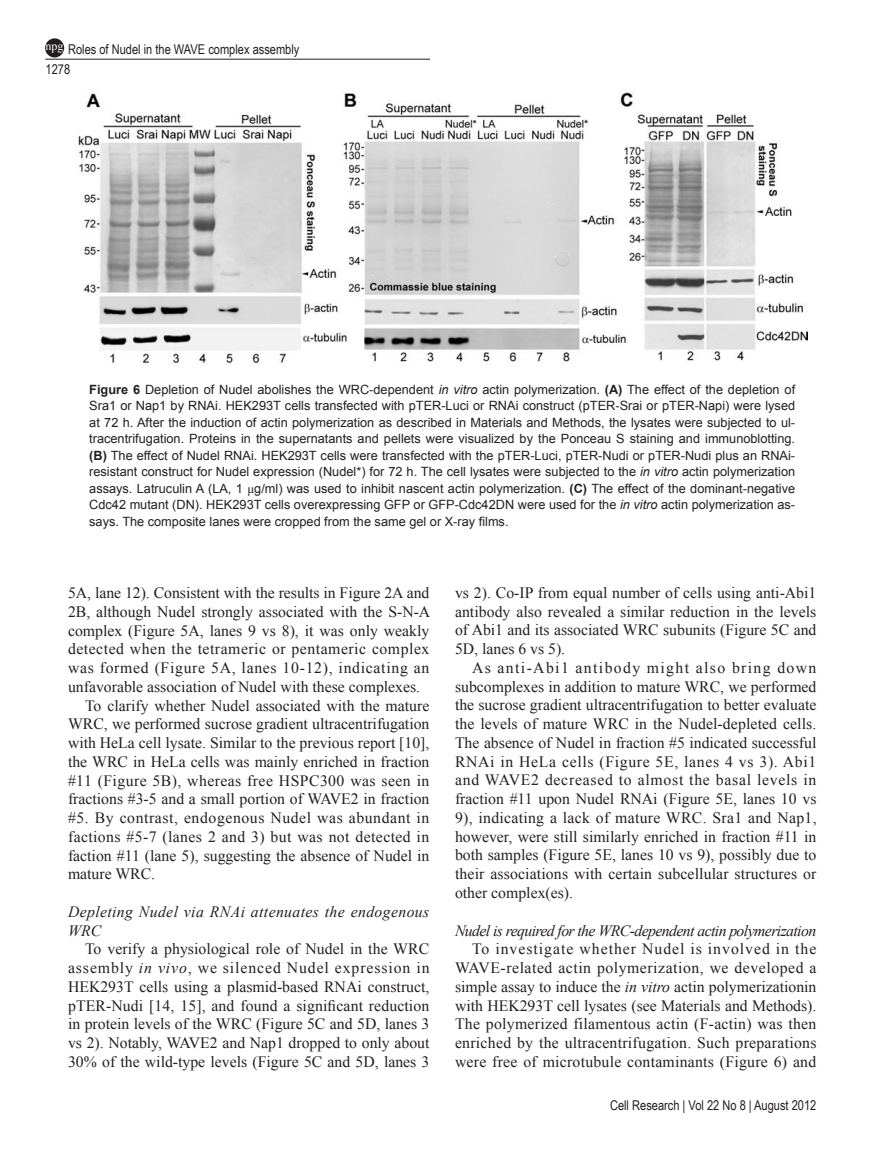
<style>
.page{position:relative;width:893px;height:1170px;background:#fff}
.page>*{position:absolute;margin:0;border:0;box-sizing:border-box;transform-origin:0 0}
.t1{font:15.75px/18.8px "Times New Roman";color:#231f20;text-align:justify}
.t2{font:15.75px "Times New Roman";letter-spacing:.025em;color:#231f20}
.t3{font:italic 15.75px "Times New Roman";letter-spacing:-.035em;color:#231f20}
.t4{font:italic 15.75px/18.8px "Times New Roman";letter-spacing:.025em;color:#231f20}
.t5{font:15.75px "Times New Roman";letter-spacing:.03em;color:#231f20}
.t6{font:15.75px "Times New Roman";letter-spacing:.045em;color:#231f20}
.t7{font:15.75px "Times New Roman";letter-spacing:.035em;color:#231f20}
.t8{font:13.5px/19.8px "Arial Narrow";color:#231f20}
.t9{font:12.75px/16.5px "Arial";color:#231f20;text-align:justify}
.t10{font:12px "Times New Roman";color:#fff}
.s1{font-weight:700}
.s2{font-style:italic}
.s3{font-family:"Times New Roman"}
</style>
<div class="page">
<hr style="left:45px;top:59px;width:385px;height:1px;background:#231f20">
<div style="left:46px;top:39px;width:17px;height:18px;background:#231f20;border-radius:50%"></div>
<div style="left:45px;top:38px;width:19px;height:19px;border:2px solid #231f20;border-radius:50%"></div>
<img style="left:78px;top:92px;width:730px;height:272px">
<p class="t8" style="left:46px;top:39px;width:255px;text-indent:23px">Roles of Nudel in the WAVE complex assembly<br>1278</p>
<p class="t10" style="left:46px;top:38px;width:19px">npg</p>
<p class="t9" style="left:89px;top:381px;width:707px"><span class="s1">Figure 6</span> Depletion of Nudel abolishes the WRC-dependent <span class="s2">in vitro</span> actin polymerization. <span class="s1">(A)</span> The effect of the depletion of Sra1 or Nap1 by RNAi. HEK293T cells transfected with pTER-Luci or RNAi construct (pTER-Srai or pTER-Napi) were lysed at 72 h. After the induction of actin polymerization as described in Materials and Methods, the lysates were subjected to ul&shy;tracentrifugation. Proteins in the supernatants and pellets were visualized by the Ponceau S staining and immunoblotting. <span class="s1">(B)</span> The effect of Nudel RNAi. HEK293T cells were transfected with the pTER-Luci, pTER-Nudi or pTER-Nudi plus an RNAi&shy;resistant construct for Nudel expression (Nudel*) for 72 h. The cell lysates were subjected to the <span class="s2">in vitro</span> actin polymerization assays. Latruculin A (LA, 1 <span class="s3">μ</span>g/ml) was used to inhibit nascent actin polymerization. <span class="s1">(C)</span> The effect of the dominant-negative Cdc42 mutant (DN). HEK293T cells overexpressing GFP or GFP-Cdc42DN were used for the <span class="s2">in vitro</span> actin polymerization as&shy;says. The composite lanes were cropped from the same gel or X-ray films.</p>
<p class="t1" style="left:68px;top:583px;width:363px">5A, lane 12). Consistent with the results in Figure 2A and</p>
<p class="t1" style="left:68px;top:602px;width:364px">2B, although Nudel strongly associated with the S-N-A</p>
<p class="t1" style="left:68px;top:620px;width:363px">complex (Figure 5A, lanes 9 vs 8), it was only weakly</p>
<p class="t5" style="left:68px;top:638px;width:363px">detected when the tetrameric or pentameric complex</p>
<p class="t6" style="left:68px;top:657px;width:363px">was formed (Figure 5A, lanes 10-12), indicating an</p>
<p class="t1" style="left:68px;top:677px;width:354px">unfavorable association of Nudel with these complexes.</p>
<p class="t1" style="left:85px;top:695px;width:346px">To clarify whether Nudel associated with the mature</p>
<p class="t1" style="left:68px;top:714px;width:363px">WRC, we performed sucrose gradient ultracentrifugation</p>
<p class="t1" style="left:68px;top:733px;width:363px">with HeLa cell lysate. Similar to the previous report [10],</p>
<p class="t1" style="left:68px;top:752px;width:363px">the WRC in HeLa cells was mainly enriched in fraction</p>
<p class="t2" style="left:68px;top:769px;width:363px">#11 (Figure 5B), whereas free HSPC300 was seen in</p>
<p class="t1" style="left:68px;top:789px;width:363px">fractions #3-5 and a small portion of WAVE2 in fraction</p>
<p class="t7" style="left:68px;top:807px;width:363px">#5. By contrast, endogenous Nudel was abundant in</p>
<p class="t2" style="left:68px;top:826px;width:363px">factions #5-7 (lanes 2 and 3) but was not detected in</p>
<p class="t1" style="left:68px;top:845px;width:363px">faction #11 (lane 5), suggesting the absence of Nudel in</p>
<p class="t1" style="left:68px;top:864px;width:89px">mature WRC.</p>
<p class="t4" style="left:68px;top:901px;width:363px">Depleting Nudel via RNAi attenuates the endogenous<br>WRC</p>
<p class="t1" style="left:68px;top:939px;width:363px;text-indent:17px">To verify a physiological role of Nudel in the WRC assembly <span class="s2">in vivo</span>, we silenced Nudel expression in HEK293T cells using a plasmid-based RNAi construct, pTER-Nudi [14, 15], and found a significant reduction in protein levels of the WRC (Figure 5C and 5D, lanes 3 vs 2). Notably, WAVE2 and Nap1 dropped to only about 30% of the wild-type levels (Figure 5C and 5D, lanes 3</p>
<p class="t1" style="left:455px;top:583px;width:363px">vs 2). Co-IP from equal number of cells using anti-Abi1 antibody also revealed a similar reduction in the levels of Abi1 and its associated WRC subunits (Figure 5C and 5D, lanes 6 vs 5).</p>
<p class="t1" style="left:455px;top:658px;width:363px;text-indent:17px">As anti-Abi1 antibody might also bring down subcomplexes in addition to mature WRC, we performed the sucrose gradient ultracentrifugation to better evaluate the levels of mature WRC in the Nudel-depleted cells.<br>The absence of Nudel in fraction #5 indicated successful RNAi in HeLa cells (Figure 5E, lanes 4 vs 3). Abi1 and WAVE2 decreased to almost the basal levels in fraction #11 upon Nudel RNAi (Figure 5E, lanes 10 vs 9), indicating a lack of mature WRC. Sra1 and Nap1, however, were still similarly enriched in fraction #11 in both samples (Figure 5E, lanes 10 vs 9), possibly due to their associations with certain subcellular structures or other complex(es).</p>
<p class="t3" style="left:455px;top:919px;width:363px">Nudel is required for the WRC-dependent actin polymerization</p>
<p class="t1" style="left:455px;top:939px;width:363px;text-indent:17px">To investigate whether Nudel is involved in the WAVE-related actin polymerization, we developed a simple assay to induce the <span class="s2">in vitro</span> actin polymerizationin with HEK293T cell lysates (see Materials and Methods).<br>The polymerized filamentous actin (F-actin) was then enriched by the ultracentrifugation. Such preparations were free of microtubule contaminants (Figure 6) and</p>
<p class="t8" style="left:610px;top:1094px;width:208px">Cell Research | Vol 22 No 8 | August 2012</p>
</div>
